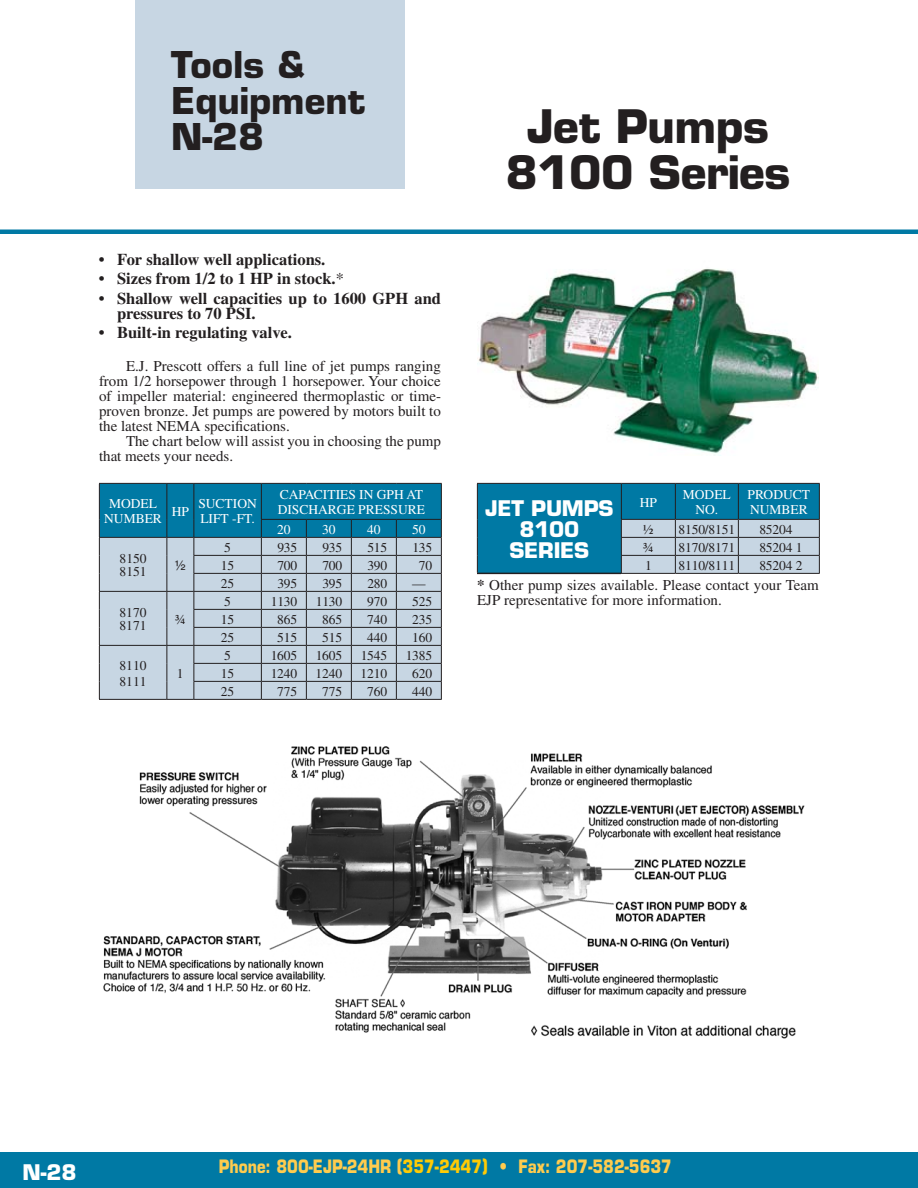
<style>
.page{position:relative;width:918px;height:1188px;background:#fff}
.page>*{position:absolute;margin:0;border:0;box-sizing:border-box;transform-origin:0 0}
.t1{font:700 45px/46.5px "Eurostile";letter-spacing:-.01em;color:#231f20;text-align:center}
.t2{font:700 36px/36px "Eurostile";color:#231f20}
.t3{font:700 21px/21px "Eurostile";letter-spacing:-.01em;color:#fff;text-align:center}
.t4{font:700 18px "Eurostile";color:#ffcc4e;scale:.83 1}
.t5{font:700 16.5px/15px "Times";color:#231f20}
.t6{font:15px/15px "Times";color:#231f20}
.t7{font:13.5px/13.5px "Times";letter-spacing:-.01em;color:#231f20}
.t8{font:13.5px/15px "Times";color:#fff}
.t9{font:13.5px "Helvetica";color:#231f20}
.s1{font-weight:400}
.s2{font-weight:700}
.s3{color:#ffcb05}
</style>
<div class="page">
<img style="left:477px;top:268px;width:342px;height:186px">
<img style="left:103px;top:746px;width:702px;height:293px">
<hr style="left:477px;top:573px;width:144px;height:1px;background:#231f20">
<svg style="left:477px;top:483px;width:343px;height:90px;background:#4292b2"></svg>
<hr style="left:621px;top:573px;width:54px;height:1px;background:#231f20">
<hr style="left:675px;top:573px;width:63px;height:1px;background:#231f20">
<hr style="left:738px;top:573px;width:82px;height:1px;background:#231f20">
<svg style="left:99px;top:483px;width:343px;height:217px;background:#8db5c8"></svg>
<div style="left:0;top:1152px;width:918px;height:36px;background:#0079a4"></div>
<div style="left:135px;top:0;width:270px;height:189px;background:#c7d6e3"></div>
<hr style="left:0;top:230px;width:918px;height:4px;background:#0079a4">
<h2 class="t2" style="left:171px;top:46px;width:196px">Tools &amp;<br>Equipment<br>N-28</h2>
<p class="t5" style="left:99px;top:251px;width:228px">• For shallow well applications.</p>
<p class="t5" style="left:99px;top:271px;width:247px">• Sizes from 1/2 to 1 HP in stock.<span class="s1">*</span></p>
<p class="t5" style="left:117px;top:290px;width:326px;text-indent:-18px">• Shallow well capacities up to 1600 GPH and pressures to 70 PSI.</p>
<p class="t5" style="left:99px;top:325px;width:194px">• Built-in regulating valve.</p>
<p class="t6" style="left:99px;top:359px;width:344px;text-align:justify;text-indent:27px">E.J. Prescott offers a full line of jet pumps ranging from 1/2 horsepower through 1 horsepower. Your choice of impeller material: engineered thermoplastic or time&shy;proven bronze. Jet pumps are powered by motors built to the latest NEMA specifications.</p>
<p class="t6" style="left:99px;top:434px;width:344px;text-indent:27px">The chart below will assist you in choosing the pump that meets your needs.</p>
<p class="t8" style="left:104px;top:496px;width:16px;text-align:center">model number</p>
<p class="t8" style="left:172px;top:504px;width:19px">HP</p>
<p class="t8" style="left:198px;top:496px;width:11px">suction lift</p>
<p class="t8" style="left:232px;top:511px;width:24px">-ft.</p>
<p class="t8" style="left:280px;top:487px;width:9px">capacities</p>
<p class="t8" style="left:359px;top:487px;width:28px">in gph</p>
<p class="t8" style="left:407px;top:487px;width:10px">at</p>
<p class="t8" style="left:278px;top:502px;width:10px">discharge</p>
<p class="t8" style="left:358px;top:502px;width:10px">pressure</p>
<p class="t8" style="left:277px;top:522px;width:15px">20</p>
<p class="t8" style="left:322px;top:522px;width:15px">30</p>
<p class="t8" style="left:367px;top:522px;width:15px">40</p>
<p class="t8" style="left:412px;top:522px;width:15px">50</p>
<p class="t7" style="left:120px;top:552px;width:28px">8150<br>8151</p>
<p class="t9" style="left:175px;top:557px;width:13px">½</p>
<p class="t7" style="left:120px;top:606px;width:28px">8170<br>8171</p>
<p class="t7" style="left:175px;top:612px;width:12px">¾</p>
<p class="t7" style="left:120px;top:657px;width:28px;line-height:16.2px">8110<br>8111</p>
<p class="t7" style="left:177px;top:666px;width:8px">1</p>
<p class="t7" style="left:224px;top:540px;width:8px">5</p>
<p class="t7" style="left:277px;top:540px;width:21px">935</p>
<p class="t7" style="left:322px;top:540px;width:21px">935</p>
<p class="t7" style="left:367px;top:540px;width:21px">515</p>
<p class="t7" style="left:412px;top:540px;width:21px">135</p>
<p class="t7" style="left:221px;top:558px;width:15px">15</p>
<p class="t7" style="left:277px;top:558px;width:21px">700</p>
<p class="t7" style="left:322px;top:558px;width:21px">700</p>
<p class="t7" style="left:367px;top:558px;width:21px">390</p>
<p class="t7" style="left:419px;top:558px;width:15px">70</p>
<p class="t7" style="left:221px;top:576px;width:15px">25</p>
<p class="t7" style="left:277px;top:576px;width:21px">395</p>
<p class="t7" style="left:322px;top:576px;width:21px">395</p>
<p class="t7" style="left:367px;top:576px;width:21px">280</p>
<p class="t7" style="left:412px;top:576px;width:15px">—</p>
<p class="t7" style="left:224px;top:594px;width:8px">5</p>
<p class="t7" style="left:271px;top:594px;width:28px">1130</p>
<p class="t7" style="left:316px;top:594px;width:28px">1130</p>
<p class="t7" style="left:367px;top:594px;width:21px">970</p>
<p class="t7" style="left:412px;top:594px;width:21px">525</p>
<p class="t7" style="left:221px;top:612px;width:15px">15</p>
<p class="t7" style="left:277px;top:612px;width:21px">865</p>
<p class="t7" style="left:322px;top:612px;width:21px">865</p>
<p class="t7" style="left:367px;top:612px;width:21px">740</p>
<p class="t7" style="left:412px;top:612px;width:21px">235</p>
<p class="t7" style="left:221px;top:630px;width:15px">25</p>
<p class="t7" style="left:277px;top:630px;width:21px">515</p>
<p class="t7" style="left:322px;top:630px;width:21px">515</p>
<p class="t7" style="left:367px;top:630px;width:21px">440</p>
<p class="t7" style="left:412px;top:630px;width:21px">160</p>
<p class="t7" style="left:224px;top:648px;width:8px">5</p>
<p class="t7" style="left:271px;top:648px;width:28px">1605</p>
<p class="t7" style="left:316px;top:648px;width:28px">1605</p>
<p class="t7" style="left:361px;top:648px;width:28px">1545</p>
<p class="t7" style="left:406px;top:648px;width:28px">1385</p>
<p class="t7" style="left:221px;top:666px;width:15px">15</p>
<p class="t7" style="left:271px;top:666px;width:28px">1240</p>
<p class="t7" style="left:316px;top:666px;width:28px">1240</p>
<p class="t7" style="left:361px;top:666px;width:28px">1210</p>
<p class="t7" style="left:412px;top:666px;width:21px">620</p>
<p class="t7" style="left:221px;top:684px;width:15px">25</p>
<p class="t7" style="left:277px;top:684px;width:21px">775</p>
<p class="t7" style="left:322px;top:684px;width:21px">775</p>
<p class="t7" style="left:367px;top:684px;width:21px">760</p>
<p class="t7" style="left:412px;top:684px;width:21px">440</p>
<h1 class="t1" style="left:505px;top:102px;width:287px">Jet Pumps<br>8100 Series</h1>
<p class="t8" style="left:683px;top:487px;width:11px">model</p>
<p class="t8" style="left:695px;top:502px;width:24px">no .</p>
<p class="t8" style="left:748px;top:487px;width:13px">product number</p>
<h3 class="t3" style="left:485px;top:497px;width:130px">JET PUMPS<br>8100<br>SERIES</h3>
<p class="t8" style="left:640px;top:495px;width:19px">HP</p>
<p class="t7" style="left:643px;top:522px;width:12px">½</p>
<p class="t7" style="left:679px;top:522px;width:58px">8150/8151</p>
<p class="t7" style="left:759px;top:522px;width:35px">85204</p>
<p class="t7" style="left:643px;top:540px;width:12px">¾</p>
<p class="t7" style="left:679px;top:540px;width:58px">8170/8171</p>
<p class="t7" style="left:759px;top:540px;width:45px">85204 1</p>
<p class="t7" style="left:645px;top:558px;width:8px">1</p>
<p class="t7" style="left:679px;top:558px;width:58px">8110/8111</p>
<p class="t7" style="left:759px;top:558px;width:45px">85204 2</p>
<p class="t6" style="left:477px;top:577px;width:343px"><span class="s2">*</span> Other pump sizes available. Please contact your Team<br>EJP representative for more information.</p>
<h3 class="t3" style="left:22px;top:1161px;width:56px">N-28</h3>
<p class="t4" style="left:219px;top:1155px;width:548px">Phone: 800-EJP-24HR (<span class="s3">357-2447)</span> • Fax: 207-582-5637</p>
</div>
